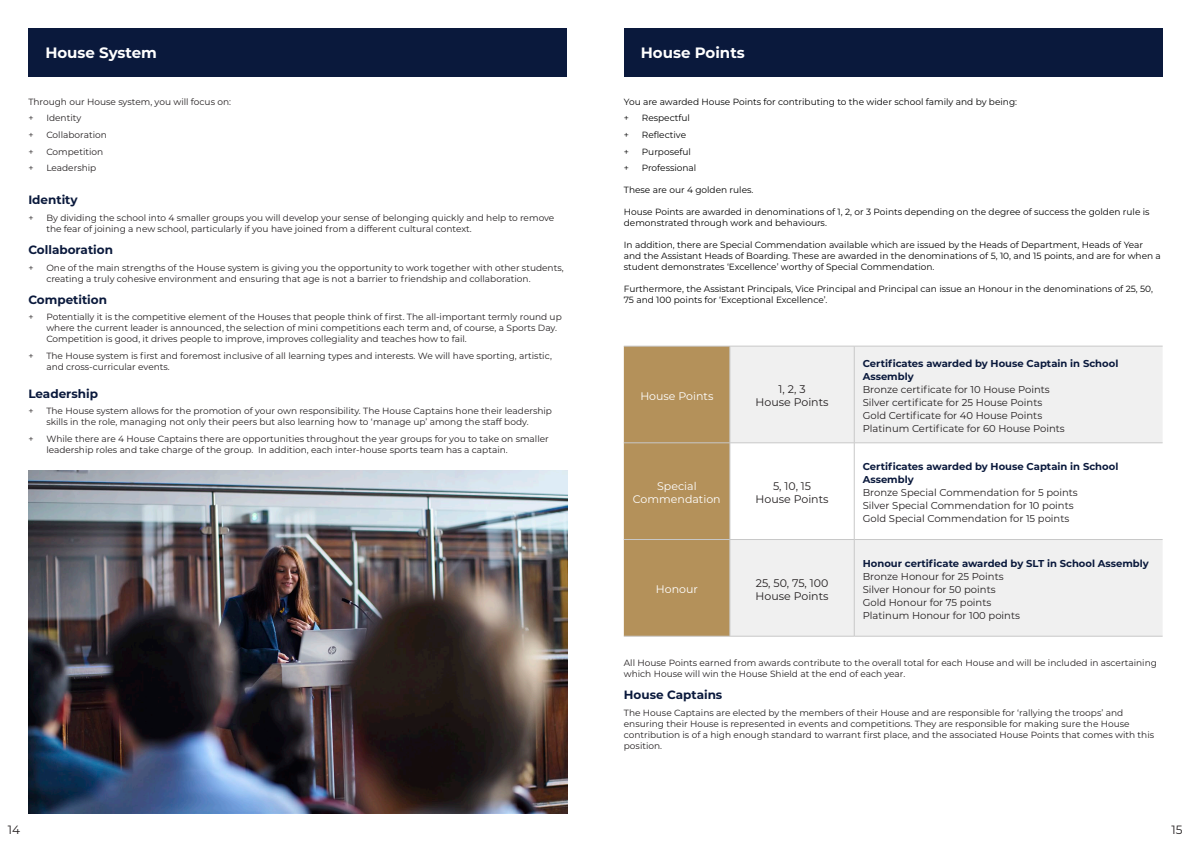
<style>
.page{position:relative;width:1191px;height:842px;background:#fff}
.page>*{position:absolute;margin:0;border:0;box-sizing:border-box;transform-origin:0 0}
.t1{font:700 15px "Montserrat";color:#fff}
.t2{font:700 12px "Montserrat";color:#0a193c}
.t3{font:12px "Montserrat";color:#231f20}
.t4{font:11px/13px "Montserrat";color:#231f20;text-align:center}
.t5{font:11px/13px "Montserrat";color:#fff;text-align:center}
.t6{font:10px "Montserrat";color:#231f20}
.t7{font:700 10px/13px "Montserrat";color:#0a193c}
.t8{font:9px/11px "Montserrat";color:#231f20}
.t9{font:9px/11px "Montserrat";color:#000}
</style>
<div class="page">
<div style="left:624px;top:347px;width:105px;height:289px;background:#b4915a"></div>
<svg style="left:730px;top:347px;width:432px;height:289px;fill:#f0f0f0"></svg>
<hr style="left:624px;top:346px;width:106px;height:1px;background:#c8c8c8">
<hr style="left:730px;top:346px;width:124px;height:1px;background:#c8c8c8">
<hr style="left:729px;top:346px;width:1px;height:97px;background:#c8c8c8">
<hr style="left:854px;top:346px;width:308px;height:1px;background:#c8c8c8">
<hr style="left:854px;top:346px;width:1px;height:97px;background:#c8c8c8">
<hr style="left:624px;top:443px;width:106px;height:1px;background:#c8c8c8">
<hr style="left:730px;top:443px;width:124px;height:1px;background:#c8c8c8">
<hr style="left:729px;top:443px;width:1px;height:96px;background:#c8c8c8">
<hr style="left:854px;top:443px;width:308px;height:1px;background:#c8c8c8">
<hr style="left:854px;top:443px;width:1px;height:96px;background:#c8c8c8">
<hr style="left:624px;top:539px;width:106px;height:1px;background:#c8c8c8">
<hr style="left:730px;top:539px;width:124px;height:1px;background:#c8c8c8">
<hr style="left:729px;top:540px;width:1px;height:96px;background:#c8c8c8">
<hr style="left:854px;top:539px;width:308px;height:1px;background:#c8c8c8">
<hr style="left:854px;top:540px;width:1px;height:96px;background:#c8c8c8">
<hr style="left:624px;top:636px;width:106px;height:1px;background:#c8c8c8">
<hr style="left:730px;top:636px;width:124px;height:1px;background:#c8c8c8">
<hr style="left:854px;top:636px;width:308px;height:1px;background:#c8c8c8">
<div style="left:28px;top:28px;width:539px;height:49px;background:#0a193c"></div>
<img style="left:28px;top:471px;width:539px;height:343px">
<div style="left:624px;top:28px;width:538px;height:48px;background:#0a193c"></div>
<p class="t1" style="left:45px;top:42px;width:113px">House System</p>
<p class="t8" style="left:28px;top:96px;width:204px">Through our House system, you will focus on:</p>
<p class="t8" style="left:28px;top:112px;width:7px">+</p>
<p class="t8" style="left:46px;top:112px;width:36px">Identity</p>
<p class="t8" style="left:28px;top:129px;width:7px">+</p>
<p class="t8" style="left:46px;top:129px;width:62px">Collaboration</p>
<p class="t8" style="left:28px;top:146px;width:7px">+</p>
<p class="t8" style="left:46px;top:146px;width:58px">Competition</p>
<p class="t8" style="left:28px;top:162px;width:7px">+</p>
<p class="t8" style="left:46px;top:162px;width:51px">Leadership</p>
<p class="t2" style="left:28px;top:191px;width:51px">Identity</p>
<p class="t8" style="left:28px;top:212px;width:7px">+</p>
<p class="t8" style="left:46px;top:212px;width:509px">By dividing the school into 4 smaller groups you will develop your sense of belonging quickly and help to remove the fear of joining a new school, particularly if you have joined from a different cultural context.</p>
<p class="t2" style="left:28px;top:241px;width:86px">Collaboration</p>
<p class="t8" style="left:28px;top:262px;width:7px">+</p>
<p class="t8" style="left:46px;top:262px;width:519px">One of the main strengths of the House system is giving you the opportunity to work together with other students, creating a truly cohesive environment and ensuring that age is not a barrier to friendship and collaboration.</p>
<p class="t2" style="left:28px;top:291px;width:80px">Competition</p>
<p class="t8" style="left:28px;top:311px;width:7px">+</p>
<p class="t8" style="left:46px;top:311px;width:517px">Potentially it is the competitive element of the Houses that people think of first. The all-important termly round up where the current leader is announced, the selection of mini competitions each term and, of course, a Sports Day.<br>Competition is good, it drives people to improve, improves collegiality and teaches how to fail.</p>
<p class="t8" style="left:28px;top:350px;width:7px">+</p>
<p class="t8" style="left:46px;top:350px;width:507px">The House system is first and foremost inclusive of all learning types and interests. We will have sporting, artistic, and cross-curricular events.</p>
<p class="t2" style="left:28px;top:385px;width:71px">Leadership</p>
<p class="t8" style="left:28px;top:405px;width:7px">+</p>
<p class="t8" style="left:46px;top:405px;width:507px">The House system allows for the promotion of your own responsibility. The House Captains hone their leadership skills in the role, managing not only their peers but also learning how to ‘manage up’ among the staff body.</p>
<p class="t8" style="left:28px;top:433px;width:7px">+</p>
<p class="t8" style="left:46px;top:433px;width:504px">While there are 4 House Captains there are opportunities throughout the year groups for you to take on smaller leadership roles and take charge of the group. In addition, each inter-house sports team has a captain.</p>
<p class="t1" style="left:641px;top:42px;width:105px">House Points</p>
<p class="t9" style="left:624px;top:96px;width:395px">You are awarded House Points for contributing to the wider school family and by being:</p>
<p class="t9" style="left:624px;top:112px;width:7px">+</p>
<p class="t9" style="left:642px;top:112px;width:50px">Respectful</p>
<p class="t9" style="left:624px;top:129px;width:7px">+</p>
<p class="t9" style="left:642px;top:129px;width:46px">Reflective</p>
<p class="t9" style="left:624px;top:146px;width:7px">+</p>
<p class="t9" style="left:642px;top:146px;width:51px">Purposeful</p>
<p class="t9" style="left:624px;top:162px;width:7px">+</p>
<p class="t9" style="left:642px;top:162px;width:56px">Professional</p>
<p class="t9" style="left:624px;top:184px;width:131px">These are our 4 golden rules.</p>
<p class="t9" style="left:624px;top:206px;width:527px">House Points are awarded in denominations of 1, 2, or 3 Points depending on the degree of success the golden rule is demonstrated through work and behaviours.</p>
<p class="t9" style="left:624px;top:239px;width:538px">In addition, there are Special Commendation available which are issued by the Heads of Department, Heads of Year and the Assistant Heads of Boarding. These are awarded in the denominations of 5, 10, and 15 points, and are for when a student demonstrates ‘Excellence’ worthy of Special Commendation.</p>
<p class="t9" style="left:624px;top:283px;width:531px">Furthermore, the Assistant Principals, Vice Principal and Principal can issue an Honour in the denominations of 25, 50,<br>75 and 100 points for ‘Exceptional Excellence’.</p>
<p class="t5" style="left:640px;top:389px;width:75px">House Points</p>
<p class="t4" style="left:778px;top:382px;width:28px">1, 2, 3</p>
<p class="t4" style="left:755px;top:395px;width:75px">House Points</p>
<p class="t5" style="left:633px;top:479px;width:89px">Special<br>Commendation</p>
<p class="t4" style="left:755px;top:479px;width:75px">5, 10, 15<br>House Points</p>
<p class="t5" style="left:656px;top:582px;width:44px">Honour</p>
<p class="t4" style="left:755px;top:576px;width:75px;text-align:left">25, 50, 75, 100<br>House Points</p>
<p class="t7" style="left:862px;top:356px;width:257px">Certificates awarded by House Captain in School<br>Assembly</p>
<p class="t6" style="left:862px;top:382px;width:189px">Bronze certificate for 10 House Points</p>
<p class="t6" style="left:862px;top:395px;width:181px">Silver certificate for 25 House Points</p>
<p class="t6" style="left:862px;top:408px;width:181px">Gold Certificate for 40 House Points</p>
<p class="t6" style="left:862px;top:421px;width:204px">Platinum Certificate for 60 House Points</p>
<p class="t7" style="left:862px;top:459px;width:257px">Certificates awarded by House Captain in School<br>Assembly</p>
<p class="t6" style="left:862px;top:486px;width:216px">Bronze Special Commendation for 5 points</p>
<p class="t6" style="left:862px;top:499px;width:212px">Silver Special Commendation for 10 points</p>
<p class="t6" style="left:862px;top:512px;width:208px">Gold Special Commendation for 15 points</p>
<p class="t7" style="left:862px;top:556px;width:288px">Honour certificate awarded by SLT in School Assembly</p>
<p class="t6" style="left:862px;top:569px;width:142px">Bronze Honour for 25 Points</p>
<p class="t6" style="left:862px;top:582px;width:134px">Silver Honour for 50 points</p>
<p class="t6" style="left:862px;top:595px;width:130px">Gold Honour for 75 points</p>
<p class="t6" style="left:862px;top:608px;width:159px">Platinum Honour for 100 points</p>
<p class="t8" style="left:624px;top:657px;width:534px">All House Points earned from awards contribute to the overall total for each House and will be included in ascertaining which House will win the House Shield at the end of each year.</p>
<p class="t2" style="left:624px;top:686px;width:100px">House Captains</p>
<p class="t8" style="left:624px;top:707px;width:532px">The House Captains are elected by the members of their House and are responsible for ‘rallying the troops’ and ensuring their House is represented in events and competitions. They are responsible for making sure the House contribution is of a high enough standard to warrant first place, and the associated House Points that comes with this position.</p>
<p class="t3" style="left:8px;top:821px;width:14px">14</p>
<p class="t3" style="left:1171px;top:821px;width:13px">15</p>
</div>
